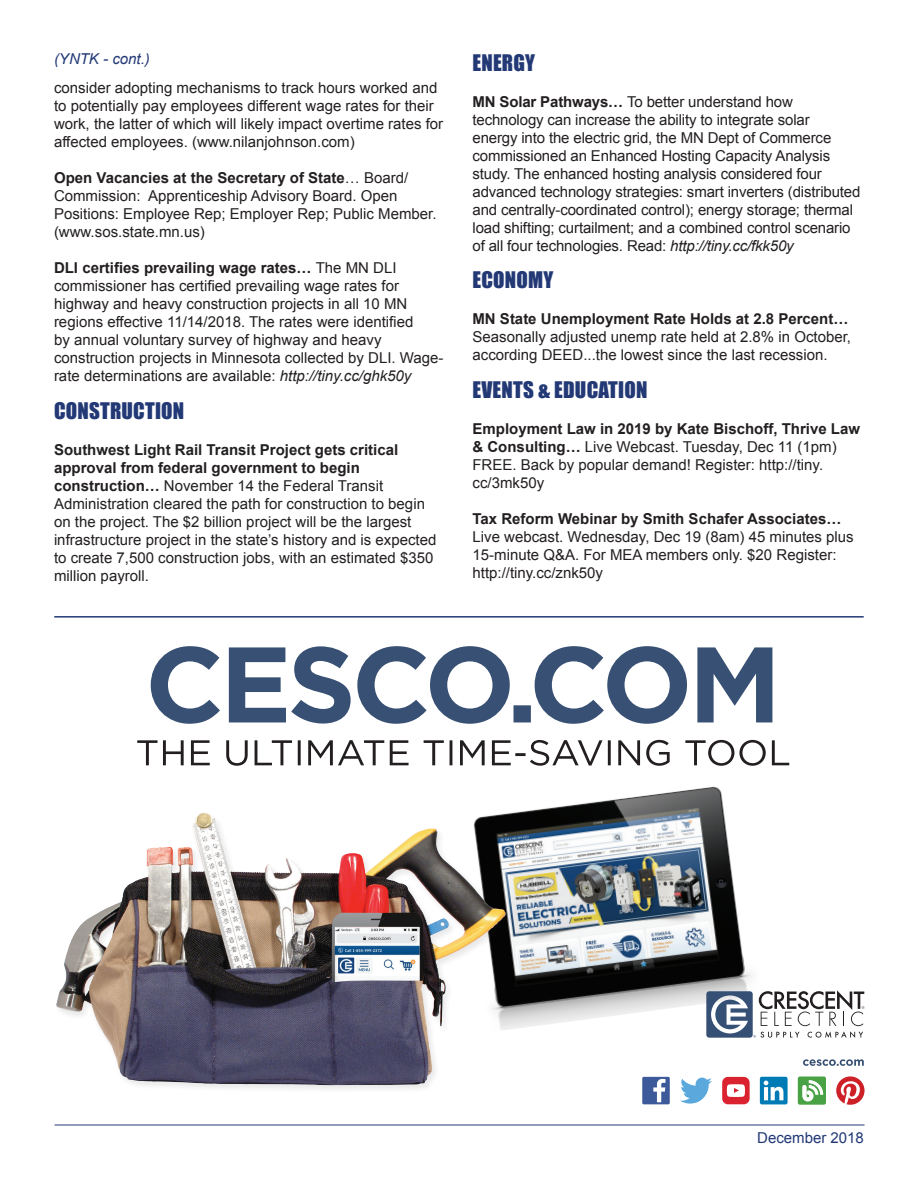
<style>
.page{position:relative;width:918px;height:1188px;background:#fff}
.page>*{position:absolute;margin:0;border:0;box-sizing:border-box;transform-origin:0 0}
.t1{font:21px "Impact";letter-spacing:.01em;color:#223976}
.t2{font:15px/18px "Arial";color:#231f20}
.t3{font:700 15px "Arial";color:#231f20}
.t4{font:15px "Arial";color:#223976}
.t5{font:italic 15px "Arial";color:#223976}
.s1{font-weight:700}
.s2{font-style:italic}
.s3{font-weight:700;color:#212121}
.s4{color:#212121}
</style>
<div class="page">
<hr style="left:55px;top:1125px;width:810px;height:1px;background:#223976">
<hr style="left:54px;top:616px;width:810px;height:2px;background:#223976">
<img style="left:514px;top:786px;width:238px;height:243px">
<svg style="left:706px;top:991px;width:159px;height:47px"></svg>
<svg style="left:803px;top:1059px;width:61px;height:7px"></svg>
<div style="left:642px;top:1077px;width:28px;height:27px;background:#3c5a99;border-radius:2px"></div>
<svg style="left:653px;top:1079px;width:13px;height:23px"></svg>
<div style="left:760px;top:1077px;width:28px;height:27px;background:#007bb6;border-radius:2px"></div>
<svg style="left:764px;top:1081px;width:19px;height:19px"></svg>
<svg style="left:680px;top:1078px;width:32px;height:26px"></svg>
<svg style="left:836px;top:1076px;width:29px;height:29px"></svg>
<div style="left:722px;top:1077px;width:28px;height:27px;background:#db2230;border-radius:6px"></div>
<svg style="left:727px;top:1084px;width:18px;height:13px"></svg>
<svg style="left:798px;top:1077px;width:28px;height:28px"></svg>
<svg style="left:137px;top:740px;width:652px;height:26px"></svg>
<svg style="left:151px;top:646px;width:621px;height:78px"></svg>
<div style="left:54px;top:811px;width:460px;height:283px;background:#231f20;opacity:.1"></div>
<img style="left:55px;top:813px;width:149px;height:269px">
<img style="left:331px;top:912px;width:92px;height:70px">
<img style="left:335px;top:927px;width:85px;height:55px">
<p class="t5" style="left:54px;top:49px;width:97px">(YNTK - cont.)</p>
<p class="t2" style="left:54px;top:79px;width:391px">consider adopting mechanisms to track hours worked and to potentially pay employees different wage rates for their work, the latter of which will likely impact overtime rates for affected employees. (www.nilanjohnson.com)</p>
<p class="t2" style="left:54px;top:169px;width:384px"><span class="s1">Open Vacancies at the Secretary of State</span>… Board/ Commission: Apprenticeship Advisory Board. Open Positions: Employee Rep; Employer Rep; Public Member. (www.sos.state.mn.us)</p>
<p class="t2" style="left:54px;top:259px;width:391px"><span class="s1">DLI certifies prevailing wage rates…</span> The MN DLI commissioner has certified prevailing wage rates for highway and heavy construction projects in all 10 MN regions effective 11/14/2018. The rates were identified<br>by annual voluntary survey of highway and heavy construction projects in Minnesota collected by DLI. Wage&shy;rate determinations are available: <span class="s2">http://tiny.cc/ghk50y</span></p>
<h1 class="t1" style="left:54px;top:394px;width:132px">CONSTRUCTION</h1>
<p class="t2" style="left:54px;top:440px;width:384px"><span class="s3">Southwest Light Rail Transit Project</span> <span class="s1">gets critical approval from federal government to begin construction…</span> <span class="s4">November 14 the Federal Transit Administration cleared the path for construction to begin on the project. The $2 billion project will be the</span> largest infrastructure project in the state’s history and is expected to create 7,500 construction jobs, with an estimated $350 million payroll.</p>
<h1 class="t1" style="left:472px;top:46px;width:64px">ENERGY</h1>
<p class="t2" style="left:472px;top:92px;width:389px"><span class="s1">MN Solar Pathways…</span> To better understand how technology can increase the ability to integrate solar<br>energy into the electric grid, the MN Dept of Commerce commissioned an Enhanced Hosting Capacity Analysis study. The enhanced hosting analysis considered four advanced technology strategies: smart inverters (distributed and centrally-coordinated control); energy storage; thermal load shifting; curtailment; and a combined control scenario of all four technologies. Read: <span class="s2">http://tiny.cc/fkk50y</span></p>
<h1 class="t1" style="left:472px;top:264px;width:82px">ECONOMY</h1>
<p class="t3" style="left:472px;top:309px;width:377px">MN State Unemployment Rate Holds at 2.8 Percent…</p>
<p class="t2" style="left:472px;top:328px;width:380px">Seasonally adjusted unemp rate held at 2.8% in October, according DEED...the lowest since the last recession.</p>
<h1 class="t1" style="left:472px;top:373px;width:176px">EVENTS &amp; EDUCATION</h1>
<p class="t2" style="left:472px;top:419px;width:389px"><span class="s1">Employment Law in 2019 by Kate Bischoff, Thrive Law &amp; Consulting…</span> Live Webcast. Tuesday, Dec 11 (1pm)<br>FREE. Back by popular demand! Register: http://tiny. cc/3mk50y</p>
<p class="t3" style="left:472px;top:508px;width:370px">Tax Reform Webinar by Smith Schafer Associates…</p>
<p class="t2" style="left:472px;top:527px;width:383px">Live webcast. Wednesday, Dec 19 (8am) 45 minutes plus<br>15-minute Q&amp;A. For MEA members only. $20 Register: http://tiny.cc/znk50y</p>
<p class="t4" style="left:757px;top:1128px;width:108px">December 2018</p>
</div>
